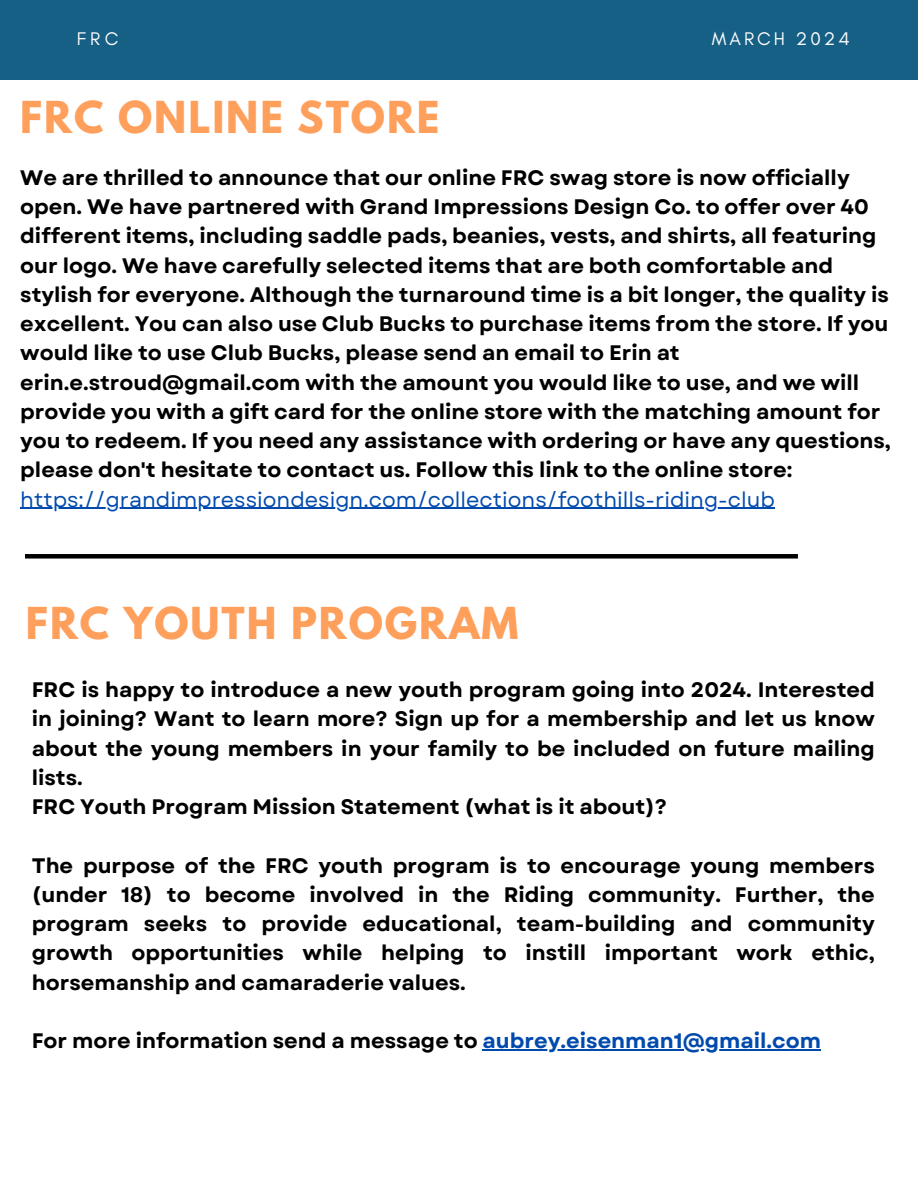
<style>
.page{position:relative;width:918px;height:1188px;background:#fff}
.page>*{position:absolute;margin:0;border:0;box-sizing:border-box;transform-origin:0 0}
.t1{font:700 39px "League Spartan";letter-spacing:.05em;color:#ff9f5c}
.t2{font:700 21px/29.2px "Garet";color:#000}
.t3{font:21px "Garet";color:#004aad}
.t4{font:18.6px "Glacial Indifference";letter-spacing:.16em;color:#fff}
.s1{color:#004aad}
</style>
<div class="page">
<div style="left:0;top:0;width:918px;height:80px;background:#176085"></div>
<hr style="left:20px;top:508px;width:755px;height:1px;background:#004aad">
<hr style="left:483px;top:1049px;width:338px;height:1px;background:#004aad">
<div style="left:25px;top:554px;width:773px;height:5px;background:#000"></div>
<p class="t4" style="left:77px;top:27px;width:43px">FRC</p>
<p class="t4" style="left:712px;top:28px;width:139px">MARCH 2024</p>
<h1 class="t1" style="left:20px;top:98px;width:421px">FRC ONLINE STORE</h1>
<p class="t2" style="left:20px;top:163px;width:872px">We are thrilled to announce that our online FRC swag store is now officially open. We have partnered with Grand Impressions Design Co. to offer over 40 different items, including saddle pads, beanies, vests, and shirts, all featuring our logo. We have carefully selected items that are both comfortable and stylish for everyone. Although the turnaround time is a bit longer, the quality is excellent. You can also use Club Bucks to purchase items from the store. If you would like to use Club Bucks, please send an email to Erin at erin.e.stroud@gmail.com with the amount you would like to use, and we will provide you with a gift card for the online store with the matching amount for you to redeem. If you need any assistance with ordering or have any questions, please don't hesitate to contact us. Follow this link to the online store:</p>
<p class="t3" style="left:20px;top:484px;width:756px">https://grandimpressiondesign.com/collections/foothills-riding-club</p>
<h1 class="t1" style="left:26px;top:604px;width:494px">FRC YOUTH PROGRAM</h1>
<p class="t2" style="left:32px;top:675px;width:845px">FRC is happy to introduce a new youth program going into 2024. Interested in joining? Want to learn more? Sign up for a membership and let us know about the young members in your family to be included on future mailing lists.<br>FRC Youth Program Mission Statement (what is it about)?</p>
<p class="t2" style="left:32px;top:851px;width:845px;text-align:justify">The purpose of the FRC youth program is to encourage young members (under 18) to become involved in the Riding community. Further, the program seeks to provide educational, team-building and community growth opportunities while helping to instill important work ethic, horsemanship and camaraderie values.</p>
<p class="t2" style="left:32px;top:1026px;width:791px">For more information send a message to <span class="s1">aubrey.eisenman1@gmail.com</span></p>
</div>
